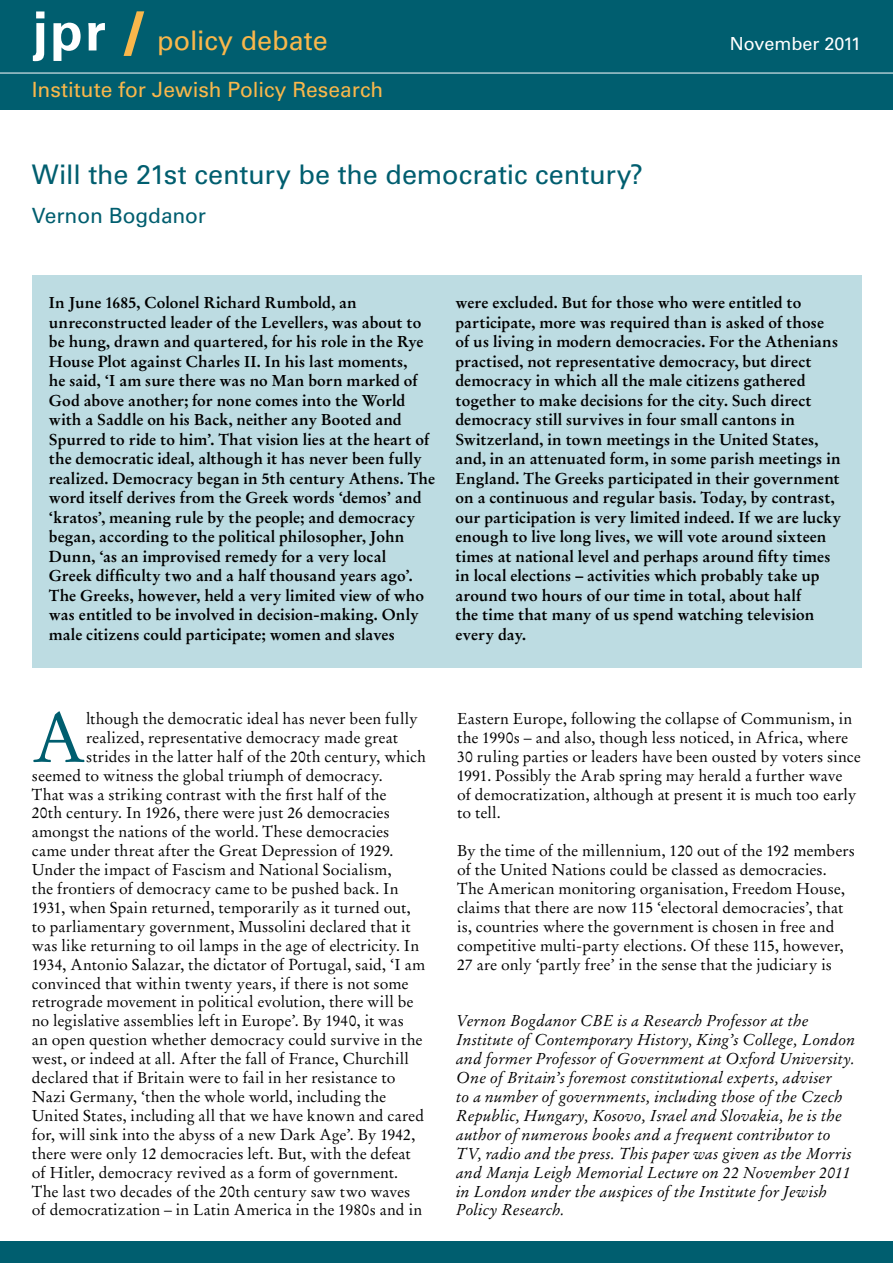
<style>
.page{position:relative;width:893px;height:1263px;background:#fff}
.page>*{position:absolute;margin:0;border:0;box-sizing:border-box;transform-origin:0 0}
.t1{font:69.6px "Stempel Garamond LT Std";color:#005e6f}
.t2{font:700 54px "Univers LT Std";color:#fff}
.t3{font:27px "Univers LT Std";color:#005e6f}
.t4{font:27px "Univers LT Std";color:#f9b74b}
.t5{font:21px "Univers LT Std";color:#f9b74b}
.t6{font:21px "Univers LT Std";letter-spacing:-.005em;color:#005e6f}
.t7{font:18px "Univers LT Std";color:#fff}
.t8{font:15.75px/18.9px "Stempel Garamond LT Std";letter-spacing:.005em;color:#000}
.t9{font:700 15.75px/19.5px "Stempel Garamond LT Std";letter-spacing:.005em;color:#000}
.t10{font:italic 15.75px/18.9px "Stempel Garamond LT Std";letter-spacing:.005em;color:#000}
.s1{font-weight:900;font-size:60px;color:#f9b74b}
</style>
<div class="page">
<div style="left:0;top:1242px;width:893px;height:21px;background:#005e6f"></div>
<div style="left:32px;top:275px;width:829px;height:392px;background:#bddce2"></div>
<div style="left:0;top:0;width:893px;height:109px;background:#005e6f"></div>
<hr style="left:0;top:73px;width:893px;height:1px;background:#fff">
<h2 class="t2" style="left:33px;top:0;width:111px">jpr <span class="s1">/</span></h2>
<h3 class="t4" style="left:157px;top:25px;width:172px">policy debate</h3>
<p class="t7" style="left:730px;top:33px;width:133px">November 2011</p>
<h3 class="t5" style="left:32px;top:78px;width:353px">Institute for Jewish Policy Research</h3>
<h3 class="t3" style="left:32px;top:158px;width:613px">Will the 21st century be the democratic century?</h3>
<h3 class="t6" style="left:32px;top:203px;width:176px">Vernon Bogdanor</h3>
<p class="t9" style="left:49px;top:293px;width:388px">In June 1685, Colonel Richard Rumbold, an unreconstructed leader of the Levellers, was about to be hung, drawn and quartered, for his role in the Rye House Plot against Charles II. In his last moments,<br>he said, ‘I am sure there was no Man born marked of God above another; for none comes into the World with a Saddle on his Back, neither any Booted and Spurred to ride to him’. That vision lies at the heart of the democratic ideal, although it has never been fully realized. Democracy began in 5th century Athens. The word itself derives from the Greek words ‘demos’ and ‘kratos’, meaning rule by the people; and democracy began, according to the political philosopher, John Dunn, ‘as an improvised remedy for a very local<br>Greek difficulty two and a half thousand years ago’.<br>The Greeks, however, held a very limited view of who was entitled to be involved in decision-making. Only male citizens could participate; women and slaves</p>
<p class="t9" style="left:455px;top:293px;width:387px">were excluded. But for those who were entitled to participate, more was required than is asked of those of us living in modern democracies. For the Athenians practised, not representative democracy, but direct democracy in which all the male citizens gathered together to make decisions for the city. Such direct democracy still survives in four small cantons in Switzerland, in town meetings in the United States, and, in an attenuated form, in some parish meetings in England. The Greeks participated in their government on a continuous and regular basis. Today, by contrast, our participation is very limited indeed. If we are lucky enough to live long lives, we will vote around sixteen times at national level and perhaps around fifty times in local elections – activities which probably take up around two hours of our time in total, about half<br>the time that many of us spend watching television every day.</p>
<h1 class="t1" style="left:32px;top:696px;width:56px">A</h1>
<p class="t8" style="left:86px;top:709px;width:333px">lthough the democratic ideal has never been fully</p>
<p class="t8" style="left:86px;top:728px;width:313px">realized, representative democracy made great</p>
<p class="t8" style="left:86px;top:747px;width:341px">strides in the latter half of the 20th century, which</p>
<p class="t8" style="left:32px;top:766px;width:352px">seemed to witness the global triumph of democracy.</p>
<p class="t8" style="left:32px;top:785px;width:356px">That was a striking contrast with the first half of the</p>
<p class="t8" style="left:32px;top:804px;width:359px">20th century. In 1926, there were just 26 democracies</p>
<p class="t8" style="left:32px;top:822px;width:359px">amongst the nations of the world. These democracies</p>
<p class="t8" style="left:32px;top:841px;width:363px">came under threat after the Great Depression of 1929.</p>
<p class="t8" style="left:32px;top:860px;width:361px">Under the impact of Fascism and National Socialism,</p>
<p class="t8" style="left:32px;top:879px;width:368px">the frontiers of democracy came to be pushed back. In</p>
<p class="t8" style="left:32px;top:898px;width:380px">1931, when Spain returned, temporarily as it turned out,</p>
<p class="t8" style="left:32px;top:917px;width:380px">to parliamentary government, Mussolini declared that it</p>
<p class="t8" style="left:32px;top:936px;width:389px">was like returning to oil lamps in the age of electricity. In</p>
<p class="t8" style="left:32px;top:955px;width:395px">1934, Antonio Salazar, the dictator of Portugal, said, ‘I am</p>
<p class="t8" style="left:32px;top:974px;width:378px">convinced that within twenty years, if there is not some</p>
<p class="t8" style="left:32px;top:993px;width:383px">retrograde movement in political evolution, there will be</p>
<p class="t8" style="left:32px;top:1011px;width:373px">no legislative assemblies left in Europe’. By 1940, it was</p>
<p class="t8" style="left:32px;top:1030px;width:392px">an open question whether democracy could survive in the</p>
<p class="t8" style="left:32px;top:1049px;width:378px">west, or indeed at all. After the fall of France, Churchill</p>
<p class="t8" style="left:32px;top:1068px;width:365px">declared that if Britain were to fail in her resistance to</p>
<p class="t8" style="left:32px;top:1087px;width:356px">Nazi Germany, ‘then the whole world, including the</p>
<p class="t8" style="left:32px;top:1106px;width:394px">United States, including all that we have known and cared</p>
<p class="t8" style="left:32px;top:1125px;width:385px">for, will sink into the abyss of a new Dark Age’. By 1942,</p>
<p class="t8" style="left:32px;top:1144px;width:380px">there were only 12 democracies left. But, with the defeat</p>
<p class="t8" style="left:32px;top:1163px;width:368px">of Hitler, democracy revived as a form of government.</p>
<p class="t8" style="left:32px;top:1182px;width:380px">The last two decades of the 20th century saw two waves</p>
<p class="t8" style="left:32px;top:1200px;width:392px">of democratization – in Latin America in the 1980s and in</p>
<p class="t8" style="left:457px;top:709px;width:405px">Eastern Europe, following the collapse of Communism, in the 1990s – and also, though less noticed, in Africa, where 30 ruling parties or leaders have been ousted by voters since 1991. Possibly the Arab spring may herald a further wave<br>of democratization, although at present it is much too early to tell.</p>
<p class="t8" style="left:457px;top:841px;width:399px">By the time of the millennium, 120 out of the 192 members of the United Nations could be classed as democracies.<br>The American monitoring organisation, Freedom House, claims that there are now 115 ‘electoral democracies’, that is, countries where the government is chosen in free and competitive multi-party elections. Of these 115, however, 27 are only ‘partly free’ in the sense that the judiciary is</p>
<p class="t10" style="left:456px;top:1011px;width:400px">Vernon Bogdanor CBE is a Research Professor at the Institute of Contemporary History, King’s College, London and former Professor of Government at Oxford University.<br>One of Britain’s foremost constitutional experts, adviser<br>to a number of governments, including those of the Czech Republic, Hungary, Kosovo, Israel and Slovakia, he is the author of numerous books and a frequent contributor to TV, radio and the press. This paper was given as the Morris and Manja Leigh Memorial Lecture on 22 November 2011 in London under the auspices of the Institute for Jewish Policy Research.</p>
</div>
